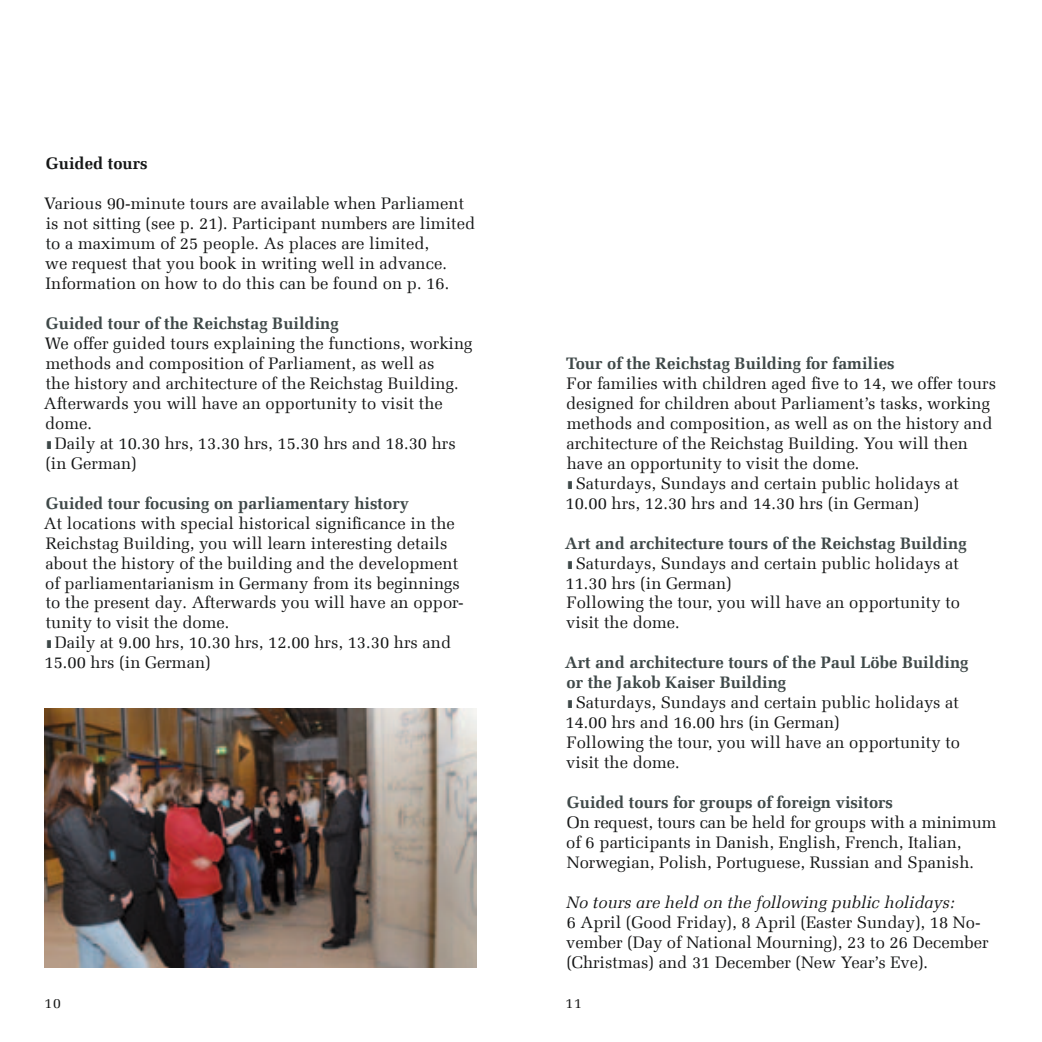
<style>
.page{position:relative;width:1042px;height:1042px;background:#fff}
.page>*{position:absolute;margin:0;border:0;box-sizing:border-box;transform-origin:0 0}
.t1{font:16.62px/19.9px "Melior Com";color:#151616}
.t2{font:700 16.62px/19.9px "Melior Com";color:#3e4848}
.t3{font:italic 16.62px "Melior Com";color:#151616}
.t4{font:700 16.62px "Melior Com";color:#151616}
.t5{font:14px "Melior Com";color:#151616}
</style>
<div class="page">
<img style="left:45px;top:708px;width:431px;height:259px">
<p class="t4" style="left:46px;top:153px;width:103px">Guided tours</p>
<p class="t1" style="left:44px;top:194px;width:433px">Various 90-minute tours are available when Parliament is not sitting (see p. 21). Participant numbers are limited to a maximum of 25 people. As places are limited,<br>we request that you book in writing well in advance.<br>Information on how to do this can be found on p. 16.</p>
<p class="t2" style="left:46px;top:313px;width:294px">Guided tour of the Reichstag Building</p>
<p class="t1" style="left:44px;top:333px;width:430px">We offer guided tours explaining the functions, working methods and composition of Parliament, as well as<br>the history and architecture of the Reichstag Building.<br>Afterwards you will have an opportunity to visit the dome.</p>
<p class="t1" style="left:45px;top:433px;width:412px;text-indent:9px">Daily at 10.30 hrs, 13.30 hrs, 15.30 hrs and 18.30 hrs (in German)</p>
<p class="t2" style="left:46px;top:493px;width:364px">Guided tour focusing on parliamentary history</p>
<p class="t1" style="left:44px;top:513px;width:412px">At locations with special historical significance in the</p>
<p class="t1" style="left:46px;top:533px;width:403px">Reichstag Building, you will learn interesting details</p>
<p class="t1" style="left:45px;top:553px;width:414px">about the history of the building and the development</p>
<p class="t1" style="left:45px;top:573px;width:416px">of parliamentarianism in Germany from its beginnings</p>
<p class="t1" style="left:46px;top:593px;width:419px">to the present day. Afterwards you will have an oppor-</p>
<p class="t1" style="left:46px;top:613px;width:185px">tunity to visit the dome.</p>
<p class="t1" style="left:55px;top:633px;width:398px">Daily at 9.00 hrs, 10.30 hrs, 12.00 hrs, 13.30 hrs and</p>
<p class="t1" style="left:44px;top:652px;width:168px">15.00 hrs (in German)</p>
<p class="t2" style="left:566px;top:353px;width:330px">Tour of the Reichstag Building for families</p>
<p class="t1" style="left:566px;top:373px;width:431px">For families with children aged five to 14, we offer tours</p>
<p class="t1" style="left:566px;top:393px;width:425px">designed for children about Parliament’s tasks, working</p>
<p class="t1" style="left:567px;top:413px;width:427px">methods and composition, as well as on the history and</p>
<p class="t1" style="left:566px;top:433px;width:403px">architecture of the Reichstag Building. You will then</p>
<p class="t1" style="left:567px;top:453px;width:294px">have an opportunity to visit the dome.</p>
<p class="t1" style="left:576px;top:473px;width:385px">Saturdays, Sundays and certain public holidays at</p>
<p class="t1" style="left:565px;top:493px;width:355px">10.00 hrs, 12.30 hrs and 14.30 hrs (in German)</p>
<p class="t2" style="left:565px;top:533px;width:403px">Art and architecture tours of the Reichstag Building</p>
<p class="t1" style="left:565px;top:553px;width:396px;text-indent:10px">Saturdays, Sundays and certain public holidays at 11.30 hrs (in German)<br>Following the tour, you will have an opportunity to visit the dome.</p>
<p class="t2" style="left:565px;top:652px;width:405px">Art and architecture tours of the Paul Löbe Building or the Jakob Kaiser Building</p>
<p class="t1" style="left:565px;top:692px;width:396px;text-indent:10px">Saturdays, Sundays and certain public holidays at 14.00 hrs and 16.00 hrs (in German)<br>Following the tour, you will have an opportunity to visit the dome.</p>
<p class="t2" style="left:567px;top:792px;width:327px">Guided tours for groups of foreign visitors</p>
<p class="t1" style="left:566px;top:812px;width:432px">On request, tours can be held for groups with a minimum of 6 participants in Danish, English, French, Italian,<br>Norwegian, Polish, Portuguese, Russian and Spanish.</p>
<p class="t3" style="left:566px;top:892px;width:390px">No tours are held on the following public holidays:</p>
<p class="t1" style="left:566px;top:912px;width:424px">6 April (Good Friday), 8 April (Easter Sunday), 18 No&shy;vember (Day of National Mourning), 23 to 26 December (Christmas) and 31 December (New Year’s Eve).</p>
<p class="t5" style="left:45px;top:994px;width:18px">10</p>
<p class="t5" style="left:566px;top:994px;width:18px">11</p>
</div>
